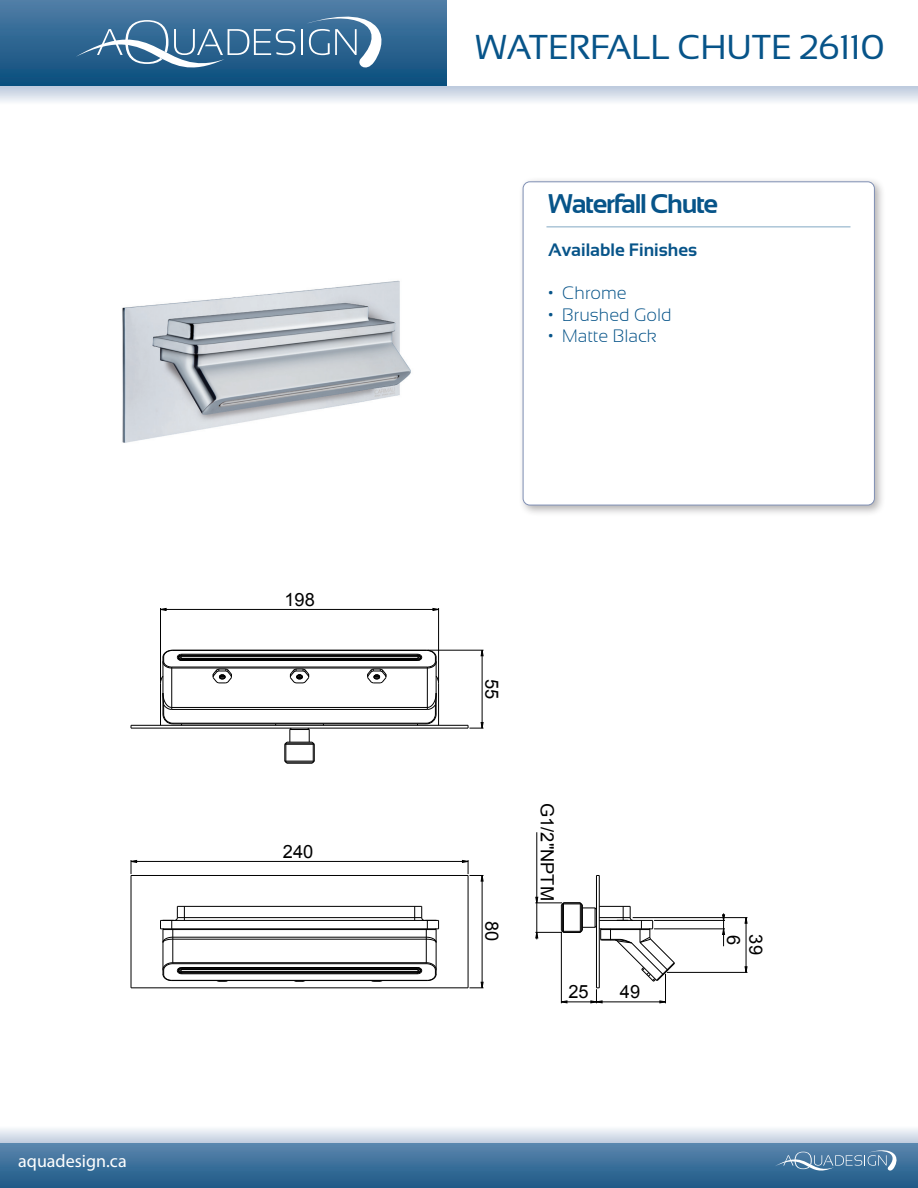
<style>
.page{position:relative;width:918px;height:1188px;background:#fff}
.page>*{position:absolute;margin:0;border:0;box-sizing:border-box;transform-origin:0 0}
.t1{font:34.5px "Sansation";letter-spacing:-.01em;color:#075489}
.t2{font:700 27px "Sansation";letter-spacing:-.05em;color:#075489}
.t3{font:18.3px "Arial";color:#000}
.t4{font:300 18px "Sansation";color:#075489}
.t5{font:700 18px "Sansation";color:#075489}
.t6{font:18px "Myriad Pro";color:#fff}
</style>
<div class="page">
<div style="left:0;top:0;width:447px;height:87px;background:linear-gradient(to bottom,#517ea7,#094d7c)"></div>
<div style="left:0;top:1143px;width:918px;height:45px;background:linear-gradient(to bottom,#5b86ae,#1d5986)"></div>
<svg style="left:775px;top:1150px;width:122px;height:21px;background:#618aae"></svg>
<svg style="left:0;top:87px;width:918px;height:15px;background:#d9e0eb"></svg>
<svg style="left:0;top:1128px;width:918px;height:15px;background:#d9e1eb"></svg>
<hr style="left:301px;top:29px;width:2px;height:26px;background:#fff">
<svg style="left:302px;top:9px;width:89px;height:64px;background:#507ea3"></svg>
<svg style="left:76px;top:8px;width:219px;height:83px;background:#46789e"></svg>
<div style="left:518px;top:176px;width:368px;height:341px;background:#231f20;opacity:.36"></div>
<div style="left:523px;top:182px;width:351px;height:323px;background:#fff;border-radius:7px"></div>
<div style="left:523px;top:181px;width:352px;height:324px;border:1px solid #7f8fb4;border-radius:7px"></div>
<hr style="left:546px;top:226px;width:304px;height:1px;background:#075489">
<img style="left:122px;top:280px;width:289px;height:163px">
<svg style="left:130px;top:607px;width:616px;height:382px"></svg>
<hr style="left:131px;top:875px;width:1px;height:113px;background:#000">
<hr style="left:131px;top:875px;width:337px;height:1px;background:#000">
<hr style="left:177px;top:906px;width:245px;height:1px;background:#000">
<hr style="left:161px;top:920px;width:278px;height:1px;background:#000">
<hr style="left:131px;top:987px;width:337px;height:1px;background:#000">
<hr style="left:468px;top:875px;width:1px;height:113px;background:#000">
<hr style="left:596px;top:875px;width:1px;height:113px;background:#000">
<hr style="left:599px;top:875px;width:1px;height:113px;background:#000">
<hr style="left:160px;top:683px;width:1px;height:42px;background:#000">
<hr style="left:131px;top:725px;width:337px;height:1px;background:#000">
<hr style="left:131px;top:728px;width:337px;height:1px;background:#000">
<hr style="left:438px;top:683px;width:1px;height:42px;background:#000">
<svg style="left:160px;top:675px;width:3px;height:9px"></svg>
<svg style="left:435px;top:675px;width:4px;height:9px"></svg>
<svg style="left:130px;top:860px;width:7px;height:14px"></svg>
<hr style="left:131px;top:861px;width:337px;height:1px;background:#000">
<svg style="left:469px;top:981px;width:15px;height:8px"></svg>
<svg style="left:462px;top:860px;width:22px;height:22px"></svg>
<hr style="left:482px;top:875px;width:1px;height:113px;background:#000">
<hr style="left:537px;top:832px;width:1px;height:107px;background:#000">
<hr style="left:654px;top:920px;width:71px;height:1px;background:#000">
<hr style="left:654px;top:929px;width:71px;height:1px;background:#000">
<hr style="left:723px;top:913px;width:1px;height:33px;background:#000">
<hr style="left:160px;top:608px;width:1px;height:74px;background:#000">
<hr style="left:161px;top:609px;width:278px;height:1px;background:#000">
<hr style="left:428px;top:650px;width:56px;height:1px;background:#000">
<svg style="left:468px;top:722px;width:16px;height:7px"></svg>
<hr style="left:438px;top:608px;width:1px;height:74px;background:#000">
<hr style="left:482px;top:650px;width:1px;height:78px;background:#000">
<hr style="left:163px;top:930px;width:1px;height:44px;background:#000">
<hr style="left:173px;top:929px;width:1px;height:35px;background:#000">
<svg style="left:184px;top:906px;width:1px;height:14px"></svg>
<hr style="left:177px;top:917px;width:245px;height:1px;background:#000">
<hr style="left:163px;top:929px;width:273px;height:1px;background:#000">
<hr style="left:173px;top:937px;width:253px;height:1px;background:#000">
<hr style="left:173px;top:939px;width:253px;height:1px;background:#000">
<hr style="left:173px;top:962px;width:253px;height:1px;background:#000">
<hr style="left:173px;top:963px;width:253px;height:1px;background:#000">
<hr style="left:182px;top:967px;width:235px;height:1px;background:#000">
<hr style="left:182px;top:968px;width:235px;height:1px;background:#000">
<hr style="left:181px;top:969px;width:237px;height:1px;background:#000">
<hr style="left:181px;top:971px;width:237px;height:1px;background:#000">
<hr style="left:181px;top:972px;width:237px;height:1px;background:#000">
<hr style="left:182px;top:973px;width:235px;height:1px;background:#000">
<hr style="left:182px;top:974px;width:235px;height:1px;background:#000">
<hr style="left:172px;top:980px;width:255px;height:1px;background:#000">
<svg style="left:414px;top:906px;width:1px;height:14px"></svg>
<hr style="left:426px;top:929px;width:1px;height:35px;background:#000">
<hr style="left:436px;top:930px;width:1px;height:44px;background:#000">
<hr style="left:163px;top:657px;width:1px;height:57px;background:#000">
<hr style="left:171px;top:667px;width:1px;height:42px;background:#000">
<hr style="left:173px;top:650px;width:253px;height:1px;background:#000">
<hr style="left:182px;top:654px;width:235px;height:1px;background:#000">
<hr style="left:182px;top:655px;width:235px;height:1px;background:#000">
<hr style="left:181px;top:656px;width:237px;height:1px;background:#000">
<hr style="left:181px;top:658px;width:237px;height:1px;background:#000">
<hr style="left:182px;top:659px;width:235px;height:1px;background:#000">
<hr style="left:182px;top:660px;width:235px;height:1px;background:#000">
<hr style="left:172px;top:667px;width:255px;height:1px;background:#000">
<hr style="left:172px;top:668px;width:255px;height:1px;background:#000">
<hr style="left:172px;top:707px;width:255px;height:1px;background:#000">
<hr style="left:172px;top:709px;width:255px;height:1px;background:#000">
<hr style="left:173px;top:723px;width:253px;height:1px;background:#000">
<hr style="left:173px;top:724px;width:253px;height:1px;background:#000">
<svg style="left:284px;top:727px;width:31px;height:37px"></svg>
<hr style="left:427px;top:667px;width:1px;height:42px;background:#000">
<hr style="left:436px;top:657px;width:1px;height:57px;background:#000">
<svg style="left:160px;top:906px;width:18px;height:24px"></svg>
<svg style="left:421px;top:906px;width:18px;height:24px"></svg>
<svg style="left:293px;top:981px;width:13px;height:1px"></svg>
<svg style="left:216px;top:981px;width:13px;height:1px"></svg>
<svg style="left:370px;top:981px;width:13px;height:1px"></svg>
<svg style="left:417px;top:962px;width:20px;height:19px"></svg>
<svg style="left:426px;top:937px;width:10px;height:6px"></svg>
<svg style="left:162px;top:962px;width:21px;height:19px"></svg>
<svg style="left:163px;top:937px;width:10px;height:6px"></svg>
<svg style="left:535px;top:897px;width:140px;height:107px"></svg>
<svg style="left:290px;top:668px;width:20px;height:16px"></svg>
<svg style="left:212px;top:668px;width:20px;height:16px"></svg>
<svg style="left:367px;top:668px;width:20px;height:16px"></svg>
<svg style="left:162px;top:693px;width:12px;height:32px"></svg>
<svg style="left:426px;top:693px;width:11px;height:32px"></svg>
<svg style="left:162px;top:649px;width:21px;height:19px"></svg>
<svg style="left:417px;top:649px;width:20px;height:19px"></svg>
<svg style="left:744px;top:917px;width:4px;height:7px"></svg>
<svg style="left:744px;top:966px;width:4px;height:7px"></svg>
<hr style="left:633px;top:917px;width:114px;height:1px;background:#000">
<hr style="left:667px;top:972px;width:80px;height:1px;background:#000">
<hr style="left:746px;top:918px;width:1px;height:54px;background:#000">
<p class="t6" style="left:18px;top:1150px;width:110px">aquadesign.ca</p>
<p class="t3" style="left:284px;top:588px;width:32px">198</p>
<p class="t3" style="left:283px;top:840px;width:32px">240</p>
<p class="t1" style="left:475px;top:28px;width:411px">WATERFALL CHUTE 26110</p>
<p class="t2" style="left:548px;top:188px;width:172px">Waterfall Chute</p>
<p class="t5" style="left:548px;top:239px;width:151px">Available Finishes</p>
<p class="t4" style="left:548px;top:283px;width:80px">• Chrome</p>
<p class="t4" style="left:548px;top:304px;width:125px">• Brushed Gold</p>
<p class="t4" style="left:548px;top:326px;width:110px">• Matte Black</p>
<p class="t3" style="left:504px;top:679px;width:22px;rotate:90deg">55</p>
<p class="t3" style="left:504px;top:921px;width:22px;rotate:90deg">80</p>
<p class="t3" style="left:559px;top:803px;width:99px;rotate:90deg">G1/2"NPTM</p>
<p class="t3" style="left:568px;top:980px;width:22px">25</p>
<p class="t3" style="left:620px;top:980px;width:22px">49</p>
<p class="t3" style="left:745px;top:935px;width:12px;rotate:90deg">6</p>
<p class="t3" style="left:768px;top:934px;width:22px;rotate:90deg">39</p>
</div>
